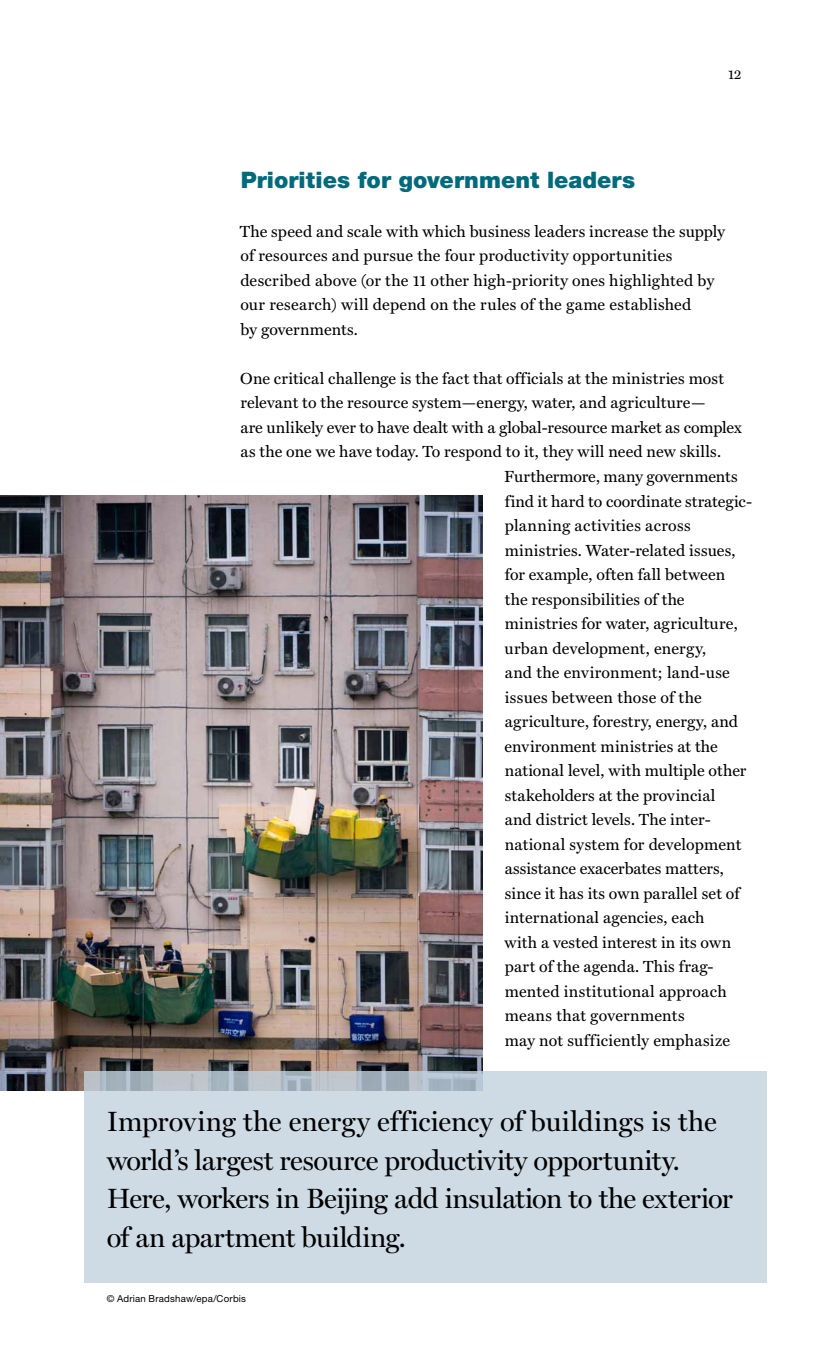
<style>
.page{position:relative;width:819px;height:1355px;background:#fff}
.page>*{position:absolute;margin:0;border:0;box-sizing:border-box;transform-origin:0 0}
.t1{font:28px/38.5px "Miller Display";letter-spacing:-.01em;color:#000}
.t2{font:900 22.75px "Helvetica Neue LT Std";color:#006a7b}
.t3{font:16.1px/24.5px "Miller Text";letter-spacing:.01em;color:#000}
.t4{font:14px "Miller Text";color:#000}
.t5{font:9.62px "Helvetica Neue LT Std";letter-spacing:.025em;color:#000}
</style>
<div class="page">
<img style="left:1px;top:495px;width:482px;height:595px">
<div style="left:84px;top:1071px;width:683px;height:212px;background:#cedbe5"></div>
<p class="t4" style="left:728px;top:66px;width:15px">12</p>
<h2 class="t2" style="left:241px;top:166px;width:396px">Priorities for government leaders</h2>
<p class="t3" style="left:240px;top:219px;width:487px">The speed and scale with which business leaders increase the supply of resources and pursue the four productivity opportunities described above (or the 11 other high-priority ones highlighted by our research) will depend on the rules of the game established<br>by governments.</p>
<p class="t3" style="left:240px;top:366px;width:485px">One critical challenge is the fact that officials at the ministries most</p>
<p class="t3" style="left:240px;top:390px;width:467px">relevant to the resource system—energy, water, and agriculture—</p>
<p class="t3" style="left:240px;top:415px;width:503px">are unlikely ever to have dealt with a global-resource market as complex</p>
<p class="t3" style="left:240px;top:439px;width:482px">as the one we have today. To respond to it, they will need new skills.</p>
<p class="t3" style="left:504px;top:464px;width:235px">Furthermore, many governments</p>
<p class="t3" style="left:505px;top:488px;width:249px">find it hard to coordinate strategic-</p>
<p class="t3" style="left:505px;top:513px;width:187px">planning activities across</p>
<p class="t3" style="left:505px;top:537px;width:232px">ministries. Water-related issues,</p>
<p class="t3" style="left:505px;top:562px;width:222px">for example, often fall between</p>
<p class="t3" style="left:505px;top:586px;width:181px">the responsibilities of the</p>
<p class="t3" style="left:505px;top:611px;width:235px">ministries for water, agriculture,</p>
<p class="t3" style="left:505px;top:635px;width:203px">urban development, energy,</p>
<p class="t3" style="left:505px;top:660px;width:227px">and the environment; land-use</p>
<p class="t3" style="left:505px;top:685px;width:198px">issues between those of the</p>
<p class="t3" style="left:505px;top:709px;width:235px">agriculture, forestry, energy, and</p>
<p class="t3" style="left:505px;top:734px;width:215px">environment ministries at the</p>
<p class="t3" style="left:505px;top:758px;width:243px">national level, with multiple other</p>
<p class="t3" style="left:505px;top:783px;width:212px">stakeholders at the provincial</p>
<p class="t3" style="left:505px;top:807px;width:208px">and district levels. The inter-</p>
<p class="t3" style="left:505px;top:832px;width:238px">national system for development</p>
<p class="t3" style="left:505px;top:856px;width:220px">assistance exacerbates matters,</p>
<p class="t3" style="left:505px;top:881px;width:236px">since it has its own parallel set of</p>
<p class="t3" style="left:505px;top:905px;width:201px">international agencies, each</p>
<p class="t3" style="left:505px;top:930px;width:228px">with a vested interest in its own</p>
<p class="t3" style="left:505px;top:954px;width:210px">part of the agenda. This frag-</p>
<p class="t3" style="left:505px;top:979px;width:224px">mented institutional approach</p>
<p class="t3" style="left:505px;top:1003px;width:181px">means that governments</p>
<p class="t3" style="left:505px;top:1028px;width:227px">may not sufficiently emphasize</p>
<h1 class="t1" style="left:107px;top:1102px;width:628px">Improving the energy efficiency of buildings is the world’s largest resource productivity opportunity.<br>Here, workers in Beijing add insulation to the exterior of an apartment building.</h1>
<p class="t5" style="left:107px;top:1293px;width:141px">© Adrian Bradshaw/epa/Corbis</p>
</div>
